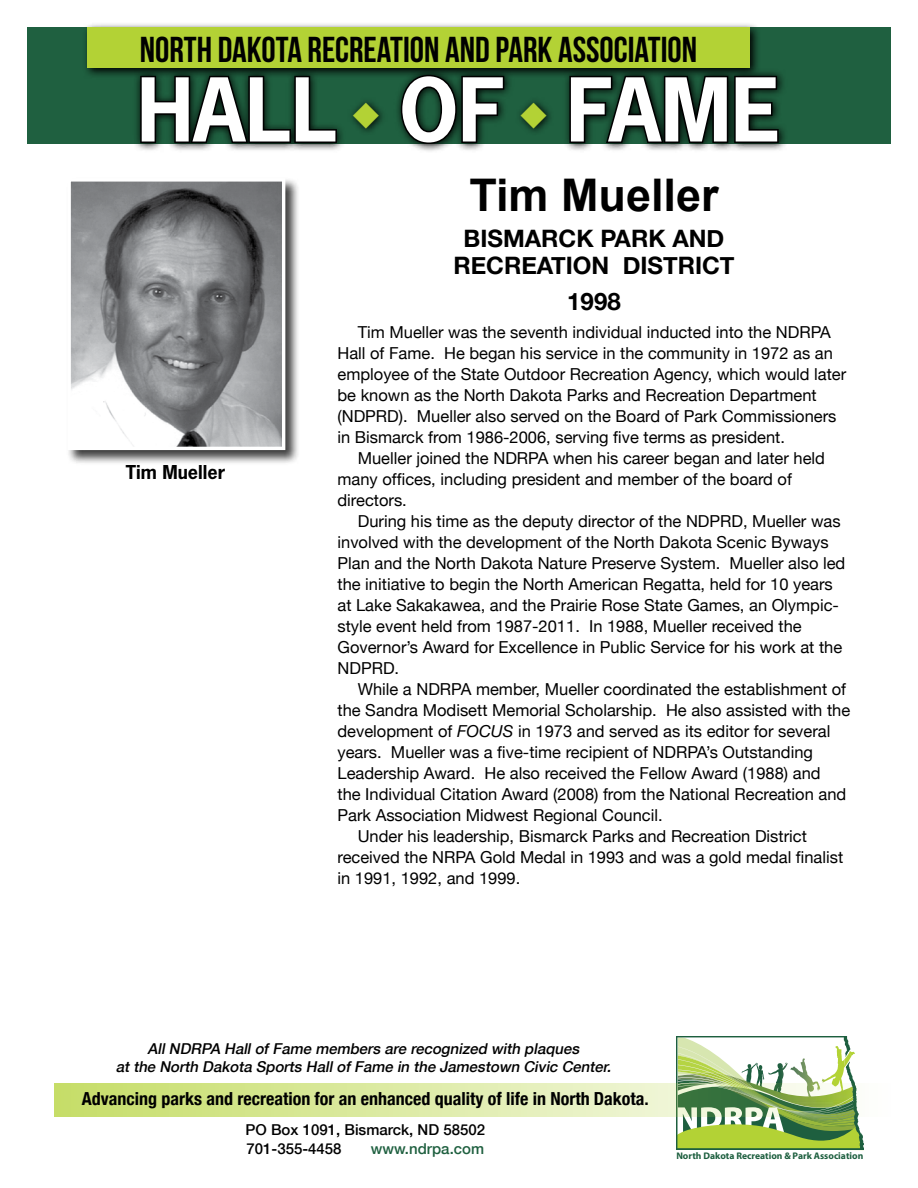
<style>
.page{position:relative;width:918px;height:1188px;background:#fff}
.page>*{position:absolute;margin:0;border:0;box-sizing:border-box;transform-origin:0 0}
.t1{font:700 82.5px "News Gothic";color:#fff}
.t2{font:700 45px "Arial";color:#000}
.t3{font:36px "Bebas Neue";color:#000}
.t4{font:700 24px/27px "Helvetica Neue";color:#000}
.t5{font:700 condensed 18px "Helvetica Neue";color:#000}
.t6{font:700 18px "News Gothic";color:#000}
.t7{font:16.5px/21px "Helvetica Neue";color:#000}
.t8{font:italic 500 15px/18px "Helvetica Neue";color:#000;text-align:center}
.t9{font:500 15px/19.5px "Helvetica Neue";color:#000}
.t10{font:500 15px "Helvetica Neue";color:#1f6040}
.t11{font:700 9.6px "Myriad";color:#1d5f3f}
.s1{font-style:italic}
</style>
<div class="page">
<div style="left:27px;top:27px;width:864px;height:117px;background:#1f6040"></div>
<svg style="left:85px;top:24px;width:673px;height:52px"></svg>
<div style="left:87px;top:27px;width:663px;height:41px;background:#b3d235"></div>
<svg style="left:133px;top:68px;width:653px;height:83px"></svg>
<svg style="left:139px;top:74px;width:199px;height:71px"></svg>
<svg style="left:399px;top:73px;width:107px;height:73px"></svg>
<svg style="left:568px;top:74px;width:212px;height:71px;background:#0a1c13"></svg>
<img style="left:676px;top:1036px;width:172px;height:114px">
<svg style="left:677px;top:1038px;width:187px;height:112px"></svg>
<svg style="left:54px;top:1083px;width:810px;height:33px;background:#c8db95"></svg>
<div style="left:66px;top:177px;width:234px;height:288px;background:#000;opacity:.75"></div>
<img style="left:72px;top:182px;width:209px;height:264px">
<div style="left:68px;top:178px;width:217px;height:272px;border:3px solid #fff"></div>
<h3 class="t3" style="left:140px;top:29px;width:559px">NORTH DAKOTA RECREATION AND PARK ASSOCIATION</h3>
<h1 class="t1" style="left:137px;top:56px;width:645px">HALL <sup>◆</sup> OF <sup>◆</sup> FAME</h1>
<p class="t6" style="left:126px;top:460px;width:101px">Tim Mueller</p>
<h2 class="t2" style="left:469px;top:166px;width:251px">Tim Mueller</h2>
<h3 class="t4" style="left:453px;top:224px;width:238px;text-indent:10px">BISMARCK PARK AND<br>RECREATION</h3>
<h3 class="t4" style="left:623px;top:251px;width:113px">DISTRICT</h3>
<h3 class="t4" style="left:567px;top:287px;width:55px">1998</h3>
<p class="t7" style="left:338px;top:321px;width:510px;text-indent:20px">Tim Mueller was the seventh individual inducted into the NDRPA Hall of Fame. He began his service in the community in 1972 as an employee of the State Outdoor Recreation Agency, which would later be known as the North Dakota Parks and Recreation Department (NDPRD). Mueller also served on the Board of Park Commissioners in Bismarck from 1986-2006, serving five terms as president.</p>
<p class="t7" style="left:338px;top:447px;width:489px;text-indent:20px">Mueller joined the NDRPA when his career began and later held many offices, including president and member of the board of directors.</p>
<p class="t7" style="left:338px;top:510px;width:509px;text-indent:20px">During his time as the deputy director of the NDPRD, Mueller was involved with the development of the North Dakota Scenic Byways Plan and the North Dakota Nature Preserve System. Mueller also led the initiative to begin the North American Regatta, held for 10 years at Lake Sakakawea, and the Prairie Rose State Games, an Olympic&shy;style event held from 1987-2011. In 1988, Mueller received the Governor’s Award for Excellence in Public Service for his work at the NDPRD.</p>
<p class="t7" style="left:358px;top:678px;width:490px">While a NDRPA member, Mueller coordinated the establishment of</p>
<p class="t7" style="left:338px;top:699px;width:514px">the Sandra Modisett Memorial Scholarship. He also assisted with the</p>
<p class="t7" style="left:338px;top:720px;width:494px">development of <span class="s1">FOCUS</span> in 1973 and served as its editor for several</p>
<p class="t7" style="left:338px;top:741px;width:477px">years. Mueller was a five-time recipient of NDRPA’s Outstanding</p>
<p class="t7" style="left:338px;top:762px;width:485px">Leadership Award. He also received the Fellow Award (1988) and</p>
<p class="t7" style="left:338px;top:783px;width:510px">the Individual Citation Award (2008) from the National Recreation and</p>
<p class="t7" style="left:338px;top:804px;width:327px">Park Association Midwest Regional Council.</p>
<p class="t7" style="left:358px;top:825px;width:451px">Under his leadership, Bismarck Parks and Recreation District</p>
<p class="t7" style="left:338px;top:846px;width:507px">received the NRPA Gold Medal in 1993 and was a gold medal finalist</p>
<p class="t7" style="left:338px;top:867px;width:184px">in 1991, 1992, and 1999.</p>
<p class="t8" style="left:116px;top:1039px;width:500px">All NDRPA Hall of Fame members are recognized with plaques<br>at the North Dakota Sports Hall of Fame in the Jamestown Civic Center.</p>
<p class="t5" style="left:82px;top:1088px;width:569px">Advancing parks and recreation for an enhanced quality of life in North Dakota.</p>
<p class="t9" style="left:246px;top:1119px;width:241px">PO Box 1091, Bismarck, ND 58502<br>701-355-4458</p>
<p class="t10" style="left:371px;top:1140px;width:115px">www.ndrpa.com</p>
<p class="t11" style="left:676px;top:1150px;width:188px">North Dakota Recreation &amp; Park Association</p>
</div>
